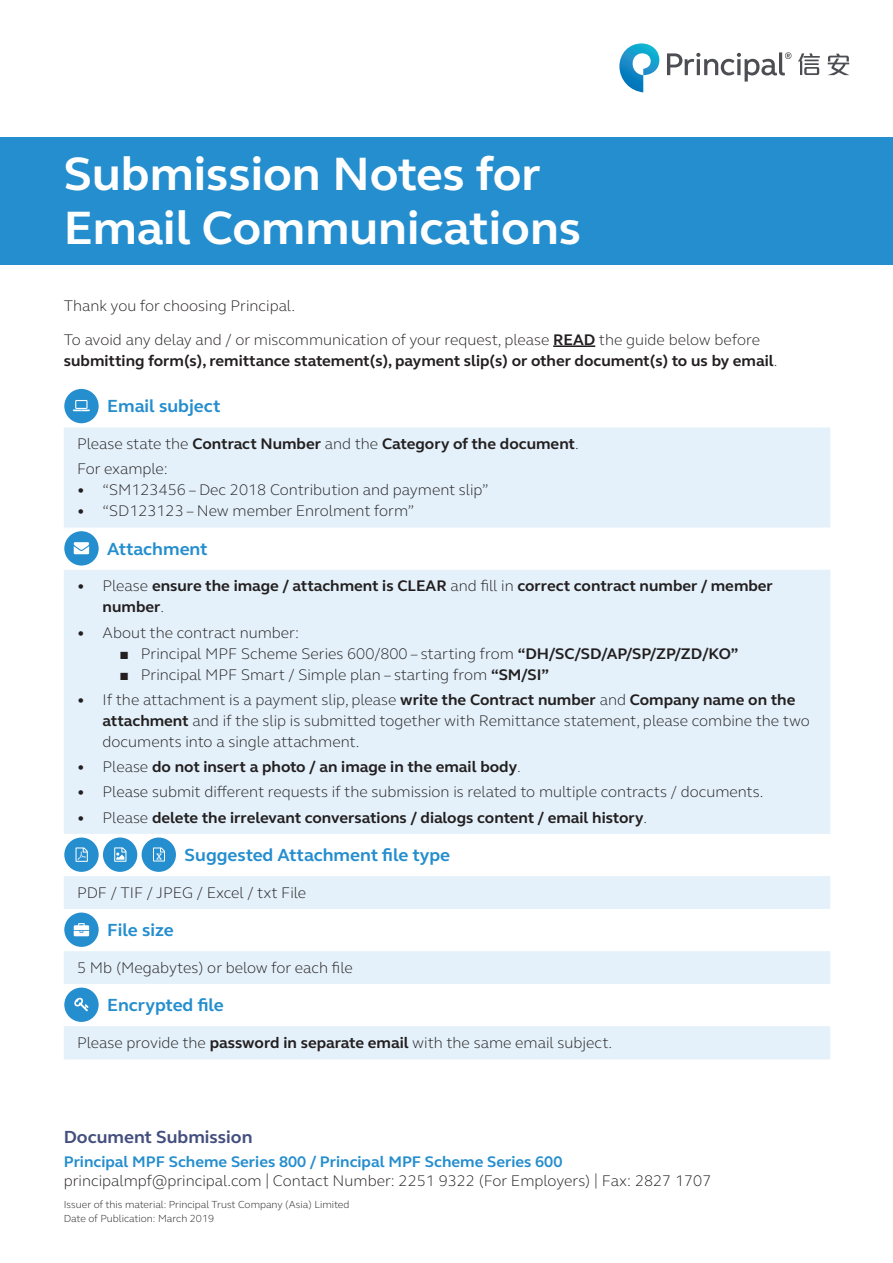
<style>
.page{position:relative;width:893px;height:1263px;background:#fff}
.page>*{position:absolute;margin:0;border:0;box-sizing:border-box;transform-origin:0 0}
.t1{font:700 48px/54px "FS Elliot Pro";color:#fff}
.t2{font:700 18px "FS Elliot Pro";color:#258ece}
.t3{font:700 18px "FS Elliot Pro";color:#444f7f}
.t4{font:300 15.75px/21px "FS Elliot Pro";color:#231f20}
.t5{font:700 15.75px/25.2px "FS Elliot Pro";color:#231f20}
.t6{font:700 15.75px "FS Elliot Pro";color:#258ece}
.t7{font:300 10.5px/13.5px "FS Elliot Pro";color:#231f20}
.s1{font-weight:700}
.s2{font-weight:300}
.s3{font-weight:400}
.s4{font-family:"Times New Roman";font-weight:400}
</style>
<div class="page">
<svg style="left:619px;top:43px;width:40px;height:49px"></svg>
<svg style="left:667px;top:52px;width:124px;height:30px"></svg>
<svg style="left:798px;top:53px;width:22px;height:22px"></svg>
<svg style="left:827px;top:54px;width:22px;height:21px"></svg>
<div style="left:0;top:137px;width:893px;height:127px;background:#258ece"></div>
<hr style="left:553px;top:345px;width:42px;height:2px;background:#231f20">
<svg style="left:64px;top:427px;width:766px;height:631px;fill:#e4f1fa"></svg>
<hr style="left:64px;top:427px;width:1px;height:100px;background:#e4f1fa">
<hr style="left:829px;top:427px;width:1px;height:100px;background:#e4f1fa">
<hr style="left:64px;top:570px;width:1px;height:264px;background:#e4f1fa">
<hr style="left:829px;top:570px;width:1px;height:264px;background:#e4f1fa">
<hr style="left:64px;top:876px;width:1px;height:33px;background:#e4f1fa">
<hr style="left:829px;top:876px;width:1px;height:33px;background:#e4f1fa">
<hr style="left:64px;top:951px;width:1px;height:33px;background:#e4f1fa">
<hr style="left:829px;top:951px;width:1px;height:33px;background:#e4f1fa">
<hr style="left:64px;top:1026px;width:1px;height:32px;background:#e4f1fa">
<hr style="left:829px;top:1026px;width:1px;height:32px;background:#e4f1fa">
<hr style="left:64px;top:1058px;width:766px;height:1px;background:#e4f1fa">
<div style="left:64px;top:389px;width:35px;height:34px;background:#258ece;border-radius:50%"></div>
<svg style="left:73px;top:400px;width:17px;height:11px"></svg>
<div style="left:64px;top:531px;width:35px;height:34px;background:#258ece;border-radius:50%"></div>
<svg style="left:74px;top:542px;width:15px;height:12px"></svg>
<div style="left:64px;top:837px;width:35px;height:35px;background:#258ece;border-radius:50%"></div>
<svg style="left:76px;top:847px;width:12px;height:15px"></svg>
<div style="left:103px;top:837px;width:34px;height:35px;background:#258ece;border-radius:50%"></div>
<svg style="left:114px;top:847px;width:12px;height:15px"></svg>
<div style="left:142px;top:837px;width:34px;height:35px;background:#258ece;border-radius:50%"></div>
<svg style="left:153px;top:847px;width:12px;height:14px"></svg>
<div style="left:64px;top:912px;width:35px;height:35px;background:#258ece;border-radius:50%"></div>
<svg style="left:74px;top:923px;width:15px;height:13px"></svg>
<div style="left:64px;top:987px;width:35px;height:35px;background:#258ece;border-radius:50%"></div>
<svg style="left:74px;top:998px;width:15px;height:13px"></svg>
<h1 class="t1" style="left:64px;top:146px;width:519px">Submission Notes for<br>Email Communications</h1>
<p class="t4" style="left:64px;top:288px;width:698px;line-height:33.8px">Thank you for choosing Principal.<br>To avoid any delay and / or miscommunication of your request, please <span class="s1">READ</span> the guide below before</p>
<p class="t5" style="left:64px;top:347px;width:715px">submitting form(s), remittance statement(s), payment slip(s) or other document(s) to us by email<span class="s2">.</span></p>
<p class="t2" style="left:107px;top:394px;width:115px">Email subject</p>
<p class="t5" style="left:77px;top:431px;width:503px"><span class="s2">Please state the</span> Contract Number <span class="s2">and the</span> Category of the document<span class="s2">.<br>For example:</span></p>
<p class="t4" style="left:77px;top:479px;width:413px"><span class="s3">•</span> “SM123456 – Dec 2018 Contribution and payment slip”</p>
<p class="t4" style="left:77px;top:500px;width:339px"><span class="s3">•</span> “SD123123 – New member Enrolment form”</p>
<p class="t2" style="left:107px;top:537px;width:102px">Attachment</p>
<p class="t5" style="left:103px;top:575px;width:672px;line-height:21px;text-indent:-26px"><span class="s3">•</span> <span class="s2">Please</span> ensure the image / attachment is CLEAR <span class="s2">and fill in</span> correct contract number / member number<span class="s2">.</span></p>
<p class="t4" style="left:77px;top:621px;width:223px">• About the contract number:</p>
<p class="t4" style="left:120px;top:642px;width:620px"><span class="s4">■</span> Principal MPF Scheme Series 600/800 – starting from <span class="s1">“DH/SC/SD/AP/SP/ZP/ZD/KO”</span></p>
<p class="t4" style="left:120px;top:663px;width:431px"><span class="s4">■</span> Principal MPF Smart / Simple plan – starting from <span class="s1">“SM/SI”</span></p>
<p class="t4" style="left:103px;top:689px;width:709px;text-indent:-26px"><span class="s3">•</span> If the attachment is a payment slip, please <span class="s1">write the Contract number</span> and <span class="s1">Company name on the attachment</span> and if the slip is submitted together with Remittance statement, please combine the two documents into a single attachment.</p>
<p class="t5" style="left:77px;top:754px;width:445px"><span class="s2">• Please</span> do not insert a photo / an image in the email body<span class="s2">.</span></p>
<p class="t4" style="left:77px;top:781px;width:688px">• Please submit different requests if the submission is related to multiple contracts / documents.</p>
<p class="t5" style="left:77px;top:804px;width:572px"><span class="s2">• Please</span> delete the irrelevant conversations / dialogs content / email history<span class="s2">.</span></p>
<p class="t2" style="left:185px;top:843px;width:267px">Suggested Attachment file type</p>
<p class="t4" style="left:77px;top:881px;width:231px">PDF / TIF / JPEG / Excel / txt File</p>
<p class="t2" style="left:107px;top:918px;width:68px">File size</p>
<p class="t4" style="left:77px;top:956px;width:277px">5 Mb (Megabytes) or below for each file</p>
<p class="t2" style="left:107px;top:993px;width:118px">Encrypted file</p>
<p class="t4" style="left:77px;top:1031px;width:537px">Please provide the <span class="s1">password in separate email</span> with the same email subject.</p>
<p class="t3" style="left:64px;top:1124px;width:190px">Document Submission</p>
<p class="t6" style="left:64px;top:1151px;width:500px">Principal MPF Scheme Series 800 / Principal MPF Scheme Series 600</p>
<p class="t4" style="left:64px;top:1170px;width:649px">principalmpf@principal.com | Contact Number: 2251 9322 (For Employers) | Fax: 2827 1707</p>
<p class="t7" style="left:64px;top:1197px;width:287px">Issuer of this material: Principal Trust Company (Asia) Limited<br>Date of Publication: March 2019</p>
</div>
